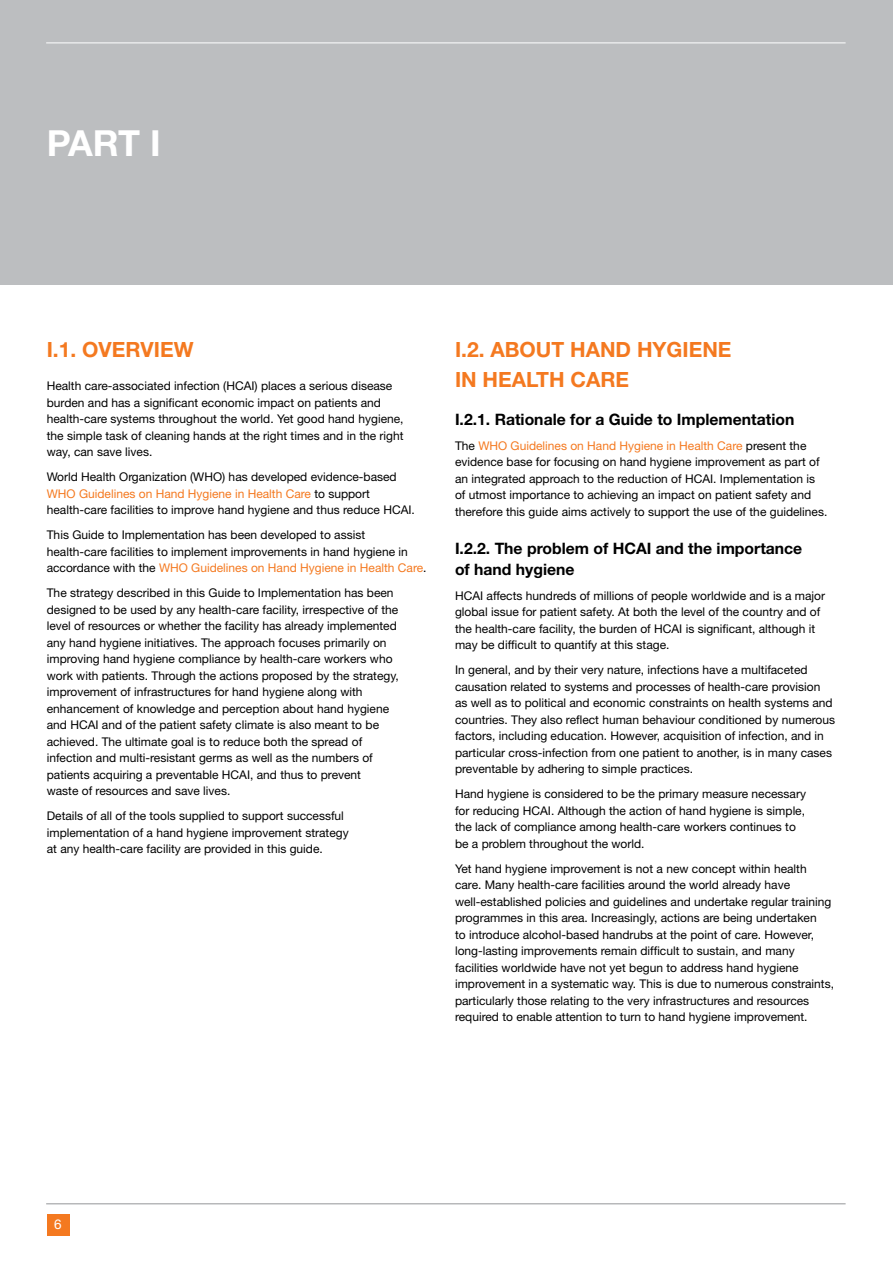
<style>
.page{position:relative;width:893px;height:1263px;background:#fff}
.page>*{position:absolute;margin:0;border:0;box-sizing:border-box;transform-origin:0 0}
.t1{font:700 36px "Helvetica Neue";color:#fff}
.t2{font:700 21px/30px "Helvetica Neue";color:#f47920}
.t3{font:700 15.75px/21px "Helvetica Neue";color:#000}
.t4{font:13.5px "Helvetica Neue";color:#fff}
.t5{font:12px/16.5px "Helvetica Neue";color:#000}
.s1{color:#f47920}
</style>
<div class="page">
<hr style="left:46px;top:1203px;width:800px;height:1px;background:#939598">
<div style="left:47px;top:1214px;width:22px;height:21px;background:#f47920"></div>
<div style="left:0;top:0;width:893px;height:285px;background:#bcbec0"></div>
<hr style="left:46px;top:43px;width:800px;height:1px;background:#fff">
<h1 class="t1" style="left:47px;top:130px;width:115px">PART I</h1>
<h2 class="t2" style="left:47px;top:336px;width:148px">I.1. OVERVIEW</h2>
<p class="t5" style="left:47px;top:379px;width:358px">Health care-associated infection (HCAI) places a serious disease burden and has a significant economic impact on patients and health-care systems throughout the world. Yet good hand hygiene, the simple task of cleaning hands at the right times and in the right way, can save lives.</p>
<p class="t5" style="left:47px;top:470px;width:370px">World Health Organization (WHO) has developed evidence-based<br><span class="s1">WHO Guidelines on Hand Hygiene in Health Care</span> to support health-care facilities to improve hand hygiene and thus reduce HCAI.</p>
<p class="t5" style="left:47px;top:528px;width:381px">This Guide to Implementation has been developed to assist health-care facilities to implement improvements in hand hygiene in accordance with the <span class="s1">WHO Guidelines on Hand Hygiene in Health Care</span>.</p>
<p class="t5" style="left:47px;top:586px;width:354px">The strategy described in this Guide to Implementation has been designed to be used by any health-care facility, irrespective of the level of resources or whether the facility has already implemented any hand hygiene initiatives. The approach focuses primarily on improving hand hygiene compliance by health-care workers who work with patients. Through the actions proposed by the strategy, improvement of infrastructures for hand hygiene along with enhancement of knowledge and perception about hand hygiene and HCAI and of the patient safety climate is also meant to be achieved. The ultimate goal is to reduce both the spread of infection and multi-resistant germs as well as the numbers of patients acquiring a preventable HCAI, and thus to prevent<br>waste of resources and save lives.</p>
<p class="t5" style="left:47px;top:809px;width:303px">Details of all of the tools supplied to support successful implementation of a hand hygiene improvement strategy at any health-care facility are provided in this guide.</p>
<h2 class="t2" style="left:455px;top:336px;width:278px">I.2. ABOUT HAND HYGIENE<br>IN HEALTH CARE</h2>
<h3 class="t3" style="left:455px;top:410px;width:341px">I.2.1. Rationale for a Guide to Implementation</h3>
<p class="t5" style="left:455px;top:438px;width:374px">The <span class="s1">WHO Guidelines on Hand Hygiene in Health Care</span> present the evidence base for focusing on hand hygiene improvement as part of an integrated approach to the reduction of HCAI. Implementation is of utmost importance to achieving an impact on patient safety and therefore this guide aims actively to support the use of the guidelines.</p>
<h3 class="t3" style="left:455px;top:539px;width:349px">I.2.2. The problem of HCAI and the importance of hand hygiene</h3>
<p class="t5" style="left:455px;top:588px;width:372px">HCAI affects hundreds of millions of people worldwide and is a major global issue for patient safety. At both the level of the country and of the health-care facility, the burden of HCAI is significant, although it may be difficult to quantify at this stage.</p>
<p class="t5" style="left:455px;top:663px;width:382px">In general, and by their very nature, infections have a multifaceted causation related to systems and processes of health-care provision as well as to political and economic constraints on health systems and countries. They also reflect human behaviour conditioned by numerous factors, including education. However, acquisition of infection, and in particular cross-infection from one patient to another, is in many cases preventable by adhering to simple practices.</p>
<p class="t5" style="left:455px;top:787px;width:352px">Hand hygiene is considered to be the primary measure necessary for reducing HCAI. Although the action of hand hygiene is simple, the lack of compliance among health-care workers continues to be a problem throughout the world.</p>
<p class="t5" style="left:455px;top:861px;width:381px">Yet hand hygiene improvement is not a new concept within health care. Many health-care facilities around the world already have well-established policies and guidelines and undertake regular training programmes in this area. Increasingly, actions are being undertaken<br>to introduce alcohol-based handrubs at the point of care. However, long-lasting improvements remain difficult to sustain, and many facilities worldwide have not yet begun to address hand hygiene improvement in a systematic way. This is due to numerous constraints, particularly those relating to the very infrastructures and resources required to enable attention to turn to hand hygiene improvement.</p>
<p class="t4" style="left:54px;top:1219px;width:9px">6</p>
</div>
